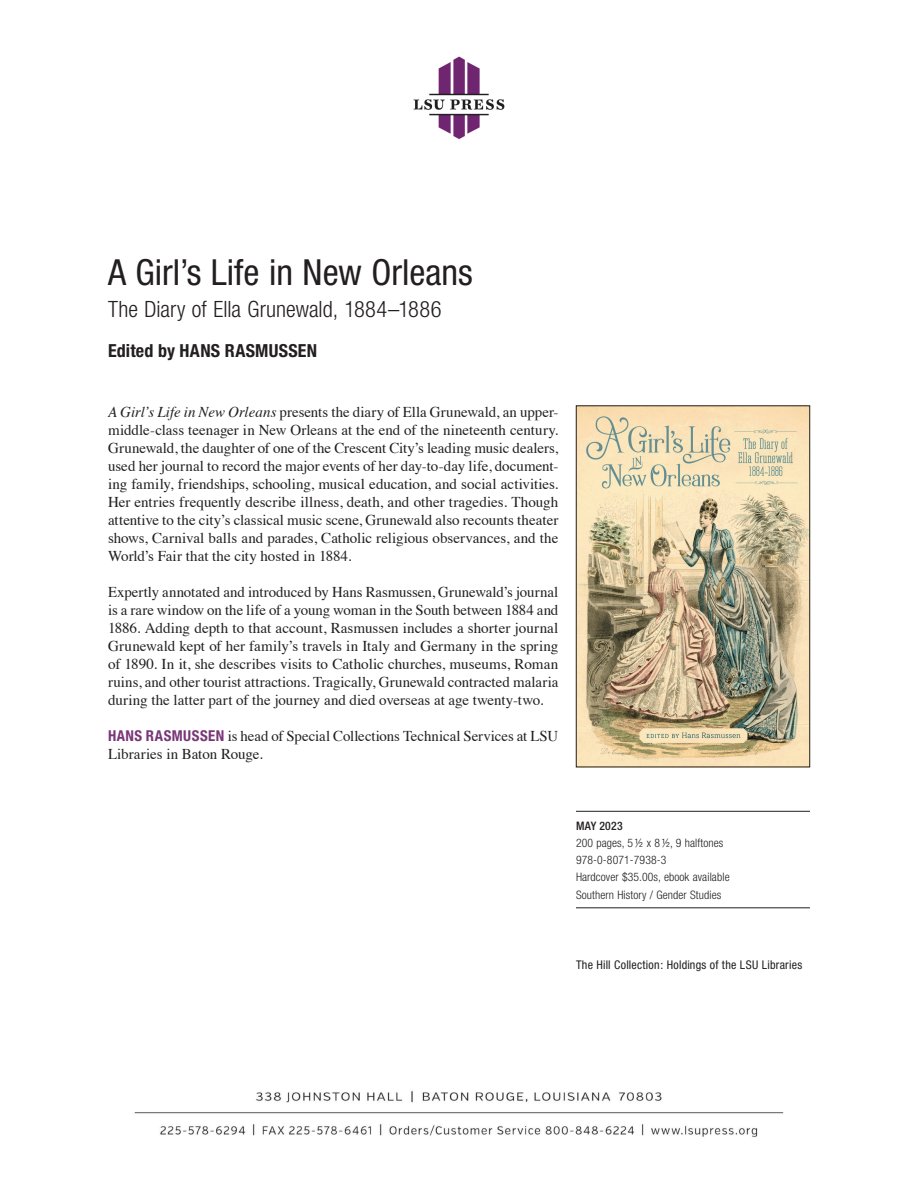
<style>
.page{position:relative;width:918px;height:1188px;background:#fff}
.page>*{position:absolute;margin:0;border:0;box-sizing:border-box;transform-origin:0 0}
.t1{font:condensed 36px "Helvetica Neue";color:#231f20}
.t2{font:300 condensed 22.5px "Helvetica Neue";color:#231f20}
.t3{font:700 condensed 18px "Helvetica Neue";letter-spacing:.01em;color:#231f20}
.t4{font:15px/18px "Times";color:#231f20;text-align:justify}
.t5{font:condensed 12px "Helvetica Neue";letter-spacing:.02em;color:#231f20}
.t6{font:300 condensed 11.7px/17.2px "Helvetica Neue";letter-spacing:.01em;color:#231f20}
.t7{font:500 condensed 11.7px "Helvetica Neue";letter-spacing:.025em;color:#231f20}
.s1{font-style:italic}
.s2{font-family:"Helvetica Neue";font-weight:700;font-stretch:condensed;color:#793678}
</style>
<div class="page">
<img style="left:413px;top:56px;width:92px;height:84px">
<img style="left:134px;top:1091px;width:650px;height:46px">
<hr style="left:576px;top:811px;width:234px;height:1px;background:#231f20">
<hr style="left:576px;top:908px;width:234px;height:1px;background:#231f20">
<img style="left:578px;top:408px;width:230px;height:357px">
<div style="left:576px;top:406px;width:234px;height:361px;border:1px solid #231f20"></div>
<h1 class="t1" style="left:108px;top:252px;width:366px">A Girl’s Life in New Orleans</h1>
<h2 class="t2" style="left:108px;top:296px;width:335px">The Diary of Ella Grunewald, 1884–1886</h2>
<p class="t3" style="left:108px;top:340px;width:211px">EDITED BY HANS RASMUSSEN</p>
<p class="t4" style="left:108px;top:401px;width:452px"><span class="s1">A Girl’s Life in New Orleans</span> presents the diary of Ella Grunewald, an upper&shy;middle-class teenager in New Orleans at the end of the nineteenth century.<br>Grunewald, the daughter of one of the Crescent City’s leading music dealers, used her journal to record the major events of her day-to-day life, document&shy;ing family, friendships, schooling, musical education, and social activities.<br>Her entries frequently describe illness, death, and other tragedies. Though attentive to the city’s classical music scene, Grunewald also recounts theater shows, Carnival balls and parades, Catholic religious observances, and the World’s Fair that the city hosted in 1884.</p>
<p class="t4" style="left:108px;top:581px;width:452px">Expertly annotated and introduced by Hans Rasmussen, Grunewald’s journal is a rare window on the life of a young woman in the South between 1884 and 1886. Adding depth to that account, Rasmussen includes a shorter journal Grunewald kept of her family’s travels in Italy and Germany in the spring of 1890. In it, she describes visits to Catholic churches, museums, Roman ruins, and other tourist attractions. Tragically, Grunewald contracted malaria during the latter part of the journey and died overseas at age twenty-two.</p>
<p class="t4" style="left:108px;top:725px;width:452px"><span class="s2">HANS RASMUSSEN</span> is head of Special Collections Technical Services at LSU<br>Libraries in Baton Rouge.</p>
<p class="t7" style="left:576px;top:818px;width:48px">May 2023</p>
<p class="t6" style="left:576px;top:834px;width:155px">200 pages, 5 ½ x 8 ½, 9 halftones<br>978-0-8071-7938-3<br>Hardcover $35.00s, ebook available<br>Southern History / Gender Studies</p>
<p class="t5" style="left:576px;top:957px;width:228px">The Hill Collection: Holdings of the LSU Libraries</p>
</div>
